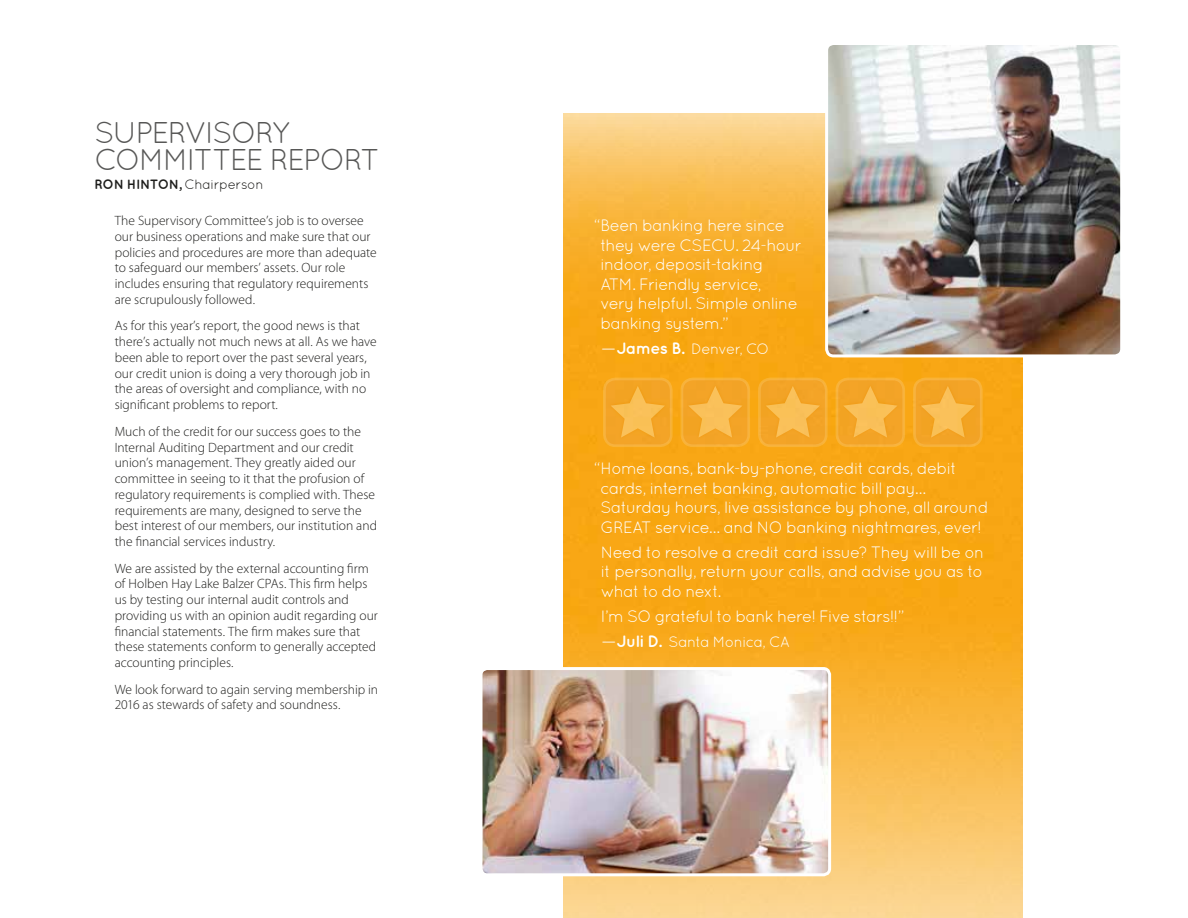
<style>
.page{position:relative;width:1188px;height:918px;background:#fff}
.page>*{position:absolute;margin:0;border:0;box-sizing:border-box;transform-origin:0 0}
.Report_Header{font:30px/27px "Quicksand";letter-spacing:-.05em;color:#575756}
.Quote_-_text{font:16.5px/19.5px "Quicksand";letter-spacing:-.045em;color:#fff}
.Main_Text{font:15px "Quicksand";letter-spacing:-.04em;color:#fff}
.Report_Text{font:300 13.5px/15.8px "Myriad Pro";color:#1d1d1b}
.Report_Name{font:13.5px "Quicksand";letter-spacing:-.03em;color:#1d1d1b}
.s1{font-weight:700}
.s2{font-size:16.5px}
.s3{font-weight:700;font-size:16.5px}
</style>
<div class="page">
<img style="left:563px;top:113px;width:459px;height:805px">
<div style="left:914px;top:379px;width:67px;height:67px;background:#f2a326;border-radius:11px"></div>
<div style="left:913px;top:378px;width:70px;height:69px;border:3px solid #fff;border-radius:11px"></div>
<div style="left:918px;top:383px;width:60px;height:57px;background:#f3a326"></div>
<svg style="left:921px;top:386px;width:54px;height:52px"></svg>
<div style="left:837px;top:379px;width:67px;height:67px;background:#f4a427;border-radius:11px"></div>
<div style="left:836px;top:378px;width:69px;height:69px;border:3px solid #fff;border-radius:11px"></div>
<div style="left:840px;top:383px;width:60px;height:57px;background:#f3a326"></div>
<svg style="left:844px;top:386px;width:53px;height:51px"></svg>
<div style="left:759px;top:379px;width:67px;height:67px;background:#f4a427;border-radius:11px"></div>
<div style="left:758px;top:378px;width:70px;height:69px;border:3px solid #fff;border-radius:11px"></div>
<div style="left:763px;top:383px;width:60px;height:57px;background:#f3a427"></div>
<svg style="left:766px;top:386px;width:54px;height:51px"></svg>
<div style="left:682px;top:379px;width:67px;height:67px;background:#f4a427;border-radius:11px"></div>
<div style="left:681px;top:378px;width:69px;height:69px;border:3px solid #fff;border-radius:11px"></div>
<div style="left:685px;top:383px;width:60px;height:57px;background:#f3a327"></div>
<svg style="left:689px;top:386px;width:53px;height:51px"></svg>
<div style="left:604px;top:379px;width:67px;height:67px;background:#f4a426;border-radius:11px"></div>
<div style="left:603px;top:378px;width:70px;height:69px;border:3px solid #fff;border-radius:11px"></div>
<div style="left:608px;top:383px;width:60px;height:57px;background:#f3a426"></div>
<svg style="left:611px;top:386px;width:54px;height:52px"></svg>
<img style="left:827px;top:46px;width:292px;height:310px">
<div style="left:825px;top:42px;width:298px;height:315px;border:3px solid #fff;border-radius:7px"></div>
<img style="left:484px;top:671px;width:346px;height:204px">
<div style="left:480px;top:667px;width:351px;height:209px;border:3px solid #fff;border-radius:6px"></div>
<p class="Report_Header" style="left:94px;top:119px;width:287px">SUPERVISORY<br>COMMITTEE REPORT</p>
<p class="Report_Name" style="left:94px;top:177px;width:171px"><span class="s1">RON HINTON,</span> Chairperson</p>
<p class="Report_Text" style="left:115px;top:213px;width:264px">The Supervisory Committee’s job is to oversee our business operations and make sure that our policies and procedures are more than adequate to safeguard our members’ assets. Our role includes ensuring that regulatory requirements are scrupulously followed.</p>
<p class="Report_Text" style="left:115px;top:318px;width:264px">As for this year’s report, the good news is that there’s actually not much news at all. As we have been able to report over the past several years, our credit union is doing a very thorough job in the areas of oversight and compliance, with no significant problems to report.</p>
<p class="Report_Text" style="left:115px;top:423px;width:264px">Much of the credit for our success goes to the Internal Auditing Department and our credit union’s management. They greatly aided our committee in seeing to it that the profusion of regulatory requirements is complied with. These requirements are many, designed to serve the best interest of our members, our institution and the financial services industry.</p>
<p class="Report_Text" style="left:115px;top:560px;width:265px">We are assisted by the external accounting firm of Holben Hay Lake Balzer CPAs. This firm helps us by testing our internal audit controls and providing us with an opinion audit regarding our financial statements. The firm makes sure that these statements conform to generally accepted accounting principles.</p>
<p class="Report_Text" style="left:115px;top:681px;width:265px">We look forward to again serving membership in<br>2016 as stewards of safety and soundness.</p>
<p class="Quote_-_text" style="left:600px;top:216px;width:203px;text-indent:-7px">“Been banking here since they were CSECU. 24-hour indoor, deposit-taking<br>ATM. Friendly service,<br>very helpful. Simple online banking system.”</p>
<p class="Main_Text" style="left:601px;top:340px;width:170px"><span class="s2">—</span><span class="s3">James B.</span> Denver, CO</p>
<p class="Quote_-_text" style="left:601px;top:459px;width:389px;text-indent:-7px">“Home loans, bank-by-phone, credit cards, debit cards, internet banking, automatic bill pay… Saturday hours, live assistance by phone, all around GREAT service… and NO banking nightmares, ever!</p>
<p class="Quote_-_text" style="left:601px;top:542px;width:385px;text-align:justify">Need to resolve a credit card issue? They will be on it personally, return your calls, and advise you as to what to do next.</p>
<p class="Quote_-_text" style="left:601px;top:606px;width:306px">I’m SO grateful to bank here! Five stars!!”</p>
<p class="Main_Text" style="left:601px;top:633px;width:190px"><span class="s2">—</span><span class="s3">Juli D.</span> Santa Monica, CA</p>
</div>
